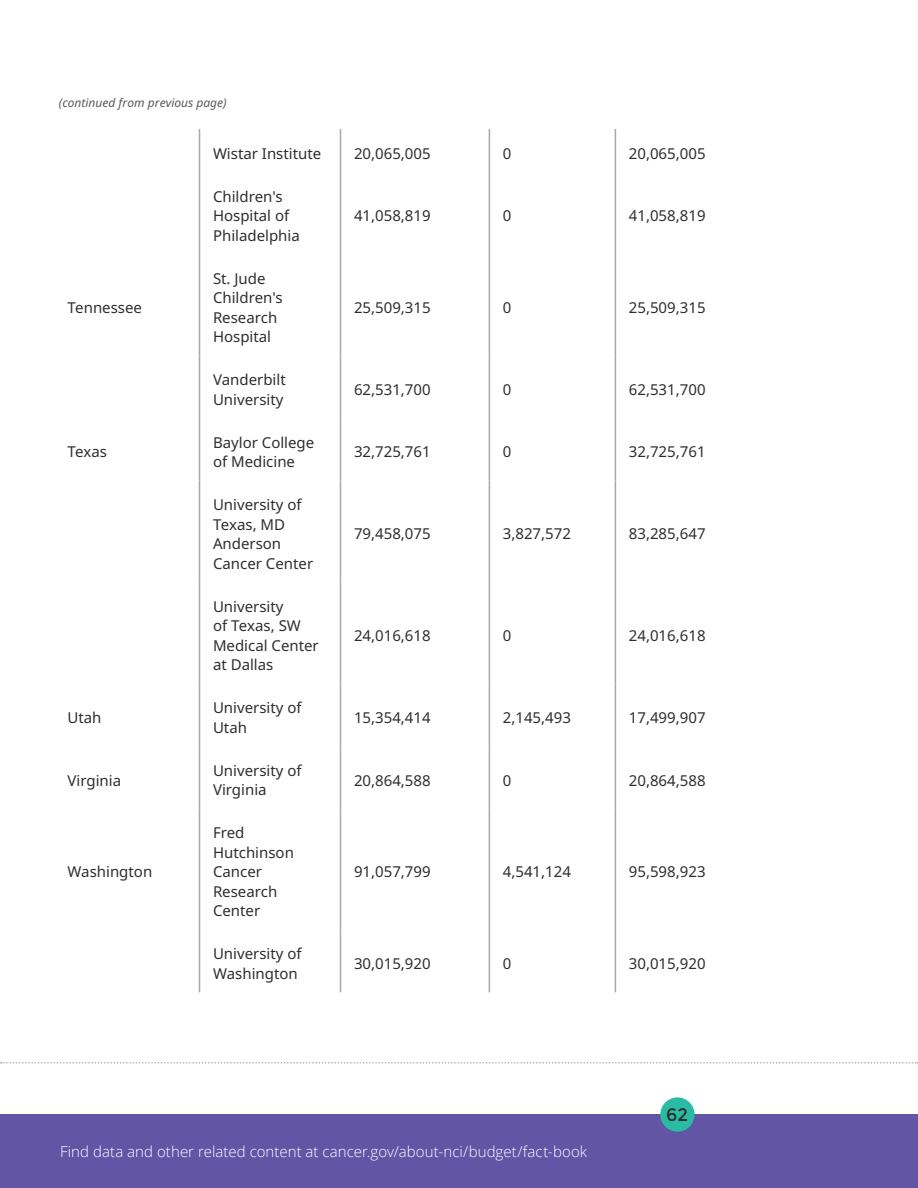
<style>
.page{position:relative;width:918px;height:1188px;background:#fff}
.page>*{position:absolute;margin:0;border:0;box-sizing:border-box;transform-origin:0 0}
.t1{font:18px "Montserrat";color:#2e2e2e}
.t2{font:15px/19.5px "Noto Sans";color:#2e2e2e}
.t3{font:300 15px "Open Sans";letter-spacing:.005em;color:#fff}
.Table_Subtitle{font:italic 12px "Noto Sans";color:#585858}
</style>
<div class="page">
<div style="left:0;top:1115px;width:918px;height:73px;background:#6255a6"></div>
<div style="left:660px;top:1097px;width:35px;height:35px;background:#29bba4;border-radius:50%"></div>
<svg style="left:1px;top:1062px;width:917px;height:2px"></svg>
<hr style="left:199px;top:129px;width:1px;height:43px;background:#a6a8aa">
<hr style="left:340px;top:129px;width:1px;height:43px;background:#a6a8aa">
<hr style="left:489px;top:129px;width:1px;height:43px;background:#a6a8aa">
<hr style="left:615px;top:129px;width:1px;height:43px;background:#a6a8aa">
<hr style="left:199px;top:172px;width:1px;height:82px;background:#a6a8aa">
<hr style="left:340px;top:172px;width:1px;height:82px;background:#a6a8aa">
<hr style="left:489px;top:172px;width:1px;height:82px;background:#a6a8aa">
<hr style="left:615px;top:172px;width:1px;height:82px;background:#a6a8aa">
<hr style="left:199px;top:254px;width:1px;height:102px;background:#a6a8aa">
<hr style="left:340px;top:254px;width:1px;height:102px;background:#a6a8aa">
<hr style="left:489px;top:254px;width:1px;height:102px;background:#a6a8aa">
<hr style="left:615px;top:254px;width:1px;height:102px;background:#a6a8aa">
<hr style="left:199px;top:356px;width:1px;height:62px;background:#a6a8aa">
<hr style="left:340px;top:356px;width:1px;height:62px;background:#a6a8aa">
<hr style="left:489px;top:356px;width:1px;height:62px;background:#a6a8aa">
<hr style="left:615px;top:356px;width:1px;height:62px;background:#a6a8aa">
<hr style="left:199px;top:418px;width:1px;height:63px;background:#a6a8aa">
<hr style="left:340px;top:418px;width:1px;height:63px;background:#a6a8aa">
<hr style="left:489px;top:418px;width:1px;height:63px;background:#a6a8aa">
<hr style="left:615px;top:418px;width:1px;height:63px;background:#a6a8aa">
<hr style="left:199px;top:481px;width:1px;height:101px;background:#a6a8aa">
<hr style="left:340px;top:481px;width:1px;height:101px;background:#a6a8aa">
<hr style="left:489px;top:481px;width:1px;height:101px;background:#a6a8aa">
<hr style="left:615px;top:481px;width:1px;height:101px;background:#a6a8aa">
<hr style="left:199px;top:582px;width:1px;height:102px;background:#a6a8aa">
<hr style="left:340px;top:582px;width:1px;height:102px;background:#a6a8aa">
<hr style="left:489px;top:582px;width:1px;height:102px;background:#a6a8aa">
<hr style="left:615px;top:582px;width:1px;height:102px;background:#a6a8aa">
<hr style="left:199px;top:684px;width:1px;height:62px;background:#a6a8aa">
<hr style="left:340px;top:684px;width:1px;height:62px;background:#a6a8aa">
<hr style="left:489px;top:684px;width:1px;height:62px;background:#a6a8aa">
<hr style="left:615px;top:684px;width:1px;height:62px;background:#a6a8aa">
<hr style="left:199px;top:746px;width:1px;height:63px;background:#a6a8aa">
<hr style="left:340px;top:746px;width:1px;height:63px;background:#a6a8aa">
<hr style="left:489px;top:746px;width:1px;height:63px;background:#a6a8aa">
<hr style="left:615px;top:746px;width:1px;height:63px;background:#a6a8aa">
<hr style="left:199px;top:809px;width:1px;height:121px;background:#a6a8aa">
<hr style="left:340px;top:809px;width:1px;height:121px;background:#a6a8aa">
<hr style="left:489px;top:809px;width:1px;height:121px;background:#a6a8aa">
<hr style="left:615px;top:809px;width:1px;height:121px;background:#a6a8aa">
<hr style="left:199px;top:930px;width:1px;height:62px;background:#a6a8aa">
<hr style="left:340px;top:930px;width:1px;height:62px;background:#a6a8aa">
<hr style="left:489px;top:930px;width:1px;height:62px;background:#a6a8aa">
<hr style="left:615px;top:930px;width:1px;height:62px;background:#a6a8aa">
<p class="Table_Subtitle" style="left:59px;top:94px;width:169px">(continued from previous page)</p>
<p class="t2" style="left:213px;top:143px;width:110px">Wistar Institute</p>
<p class="t2" style="left:354px;top:143px;width:78px">20,065,005</p>
<p class="t2" style="left:503px;top:143px;width:10px">0</p>
<p class="t2" style="left:629px;top:143px;width:78px">20,065,005</p>
<p class="t2" style="left:213px;top:186px;width:88px">Children's<br>Hospital of<br>Philadelphia</p>
<p class="t2" style="left:354px;top:206px;width:78px">41,058,819</p>
<p class="t2" style="left:503px;top:206px;width:10px">0</p>
<p class="t2" style="left:629px;top:206px;width:78px">41,058,819</p>
<p class="t2" style="left:68px;top:297px;width:76px">Tennessee</p>
<p class="t2" style="left:213px;top:268px;width:71px">St. Jude<br>Children's<br>Research<br>Hospital</p>
<p class="t2" style="left:354px;top:297px;width:78px">25,509,315</p>
<p class="t2" style="left:503px;top:297px;width:10px">0</p>
<p class="t2" style="left:629px;top:297px;width:78px">25,509,315</p>
<p class="t2" style="left:213px;top:370px;width:74px">Vanderbilt<br>University</p>
<p class="t2" style="left:354px;top:379px;width:78px">62,531,700</p>
<p class="t2" style="left:503px;top:379px;width:10px">0</p>
<p class="t2" style="left:629px;top:379px;width:78px">62,531,700</p>
<p class="t2" style="left:68px;top:442px;width:41px">Texas</p>
<p class="t2" style="left:213px;top:432px;width:103px">Baylor College of Medicine</p>
<p class="t2" style="left:354px;top:442px;width:78px">32,725,761</p>
<p class="t2" style="left:503px;top:442px;width:10px">0</p>
<p class="t2" style="left:629px;top:442px;width:78px">32,725,761</p>
<p class="t2" style="left:213px;top:495px;width:102px">University of<br>Texas, MD<br>Anderson<br>Cancer Center</p>
<p class="t2" style="left:354px;top:524px;width:78px">79,458,075</p>
<p class="t2" style="left:503px;top:524px;width:70px">3,827,572</p>
<p class="t2" style="left:629px;top:524px;width:78px">83,285,647</p>
<p class="t2" style="left:213px;top:596px;width:107px">University<br>of Texas, SW<br>Medical Center at Dallas</p>
<p class="t2" style="left:354px;top:625px;width:78px">24,016,618</p>
<p class="t2" style="left:503px;top:625px;width:10px">0</p>
<p class="t2" style="left:629px;top:625px;width:78px">24,016,618</p>
<p class="t2" style="left:68px;top:707px;width:36px">Utah</p>
<p class="t2" style="left:213px;top:698px;width:90px">University of<br>Utah</p>
<p class="t2" style="left:354px;top:707px;width:78px">15,354,414</p>
<p class="t2" style="left:503px;top:707px;width:70px">2,145,493</p>
<p class="t2" style="left:629px;top:707px;width:78px">17,499,907</p>
<p class="t2" style="left:68px;top:770px;width:55px">Virginia</p>
<p class="t2" style="left:213px;top:760px;width:90px">University of<br>Virginia</p>
<p class="t2" style="left:354px;top:770px;width:78px">20,864,588</p>
<p class="t2" style="left:503px;top:770px;width:10px">0</p>
<p class="t2" style="left:629px;top:770px;width:78px">20,864,588</p>
<p class="t2" style="left:68px;top:862px;width:86px">Washington</p>
<p class="t2" style="left:213px;top:823px;width:82px">Fred<br>Hutchinson<br>Cancer<br>Research<br>Center</p>
<p class="t2" style="left:354px;top:862px;width:78px">91,057,799</p>
<p class="t2" style="left:503px;top:862px;width:70px">4,541,124</p>
<p class="t2" style="left:629px;top:862px;width:78px">95,598,923</p>
<p class="t2" style="left:213px;top:944px;width:90px">University of<br>Washington</p>
<p class="t2" style="left:354px;top:954px;width:78px">30,015,920</p>
<p class="t2" style="left:503px;top:954px;width:10px">0</p>
<p class="t2" style="left:629px;top:954px;width:78px">30,015,920</p>
<p class="t1" style="left:666px;top:1104px;width:23px">62</p>
<p class="t3" style="left:60px;top:1141px;width:529px">Find data and other related content at cancer.gov/about-nci/budget/fact-book</p>
</div>
